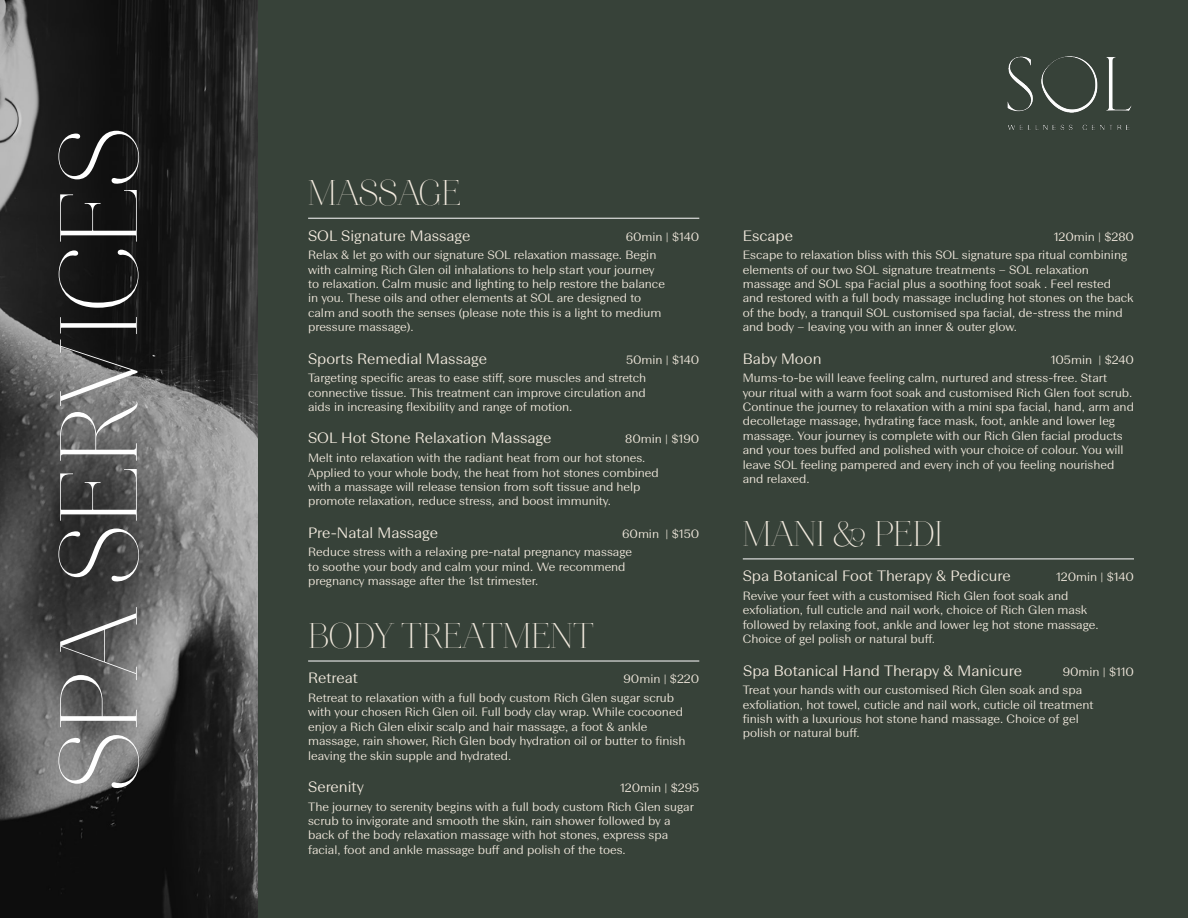
<style>
.page{position:relative;width:1188px;height:918px;background:#374239}
.page>*{position:absolute;margin:0;border:0;box-sizing:border-box;transform-origin:0 0}
.t1{font:110.4px "Aire Roman Pro";color:#fff}
.t2{font:36px "Aire Roman Pro";color:#f2eade}
.t3{font:300 15px "Beausite Fit";color:#f2eade}
.t4{font:300 12px/14.4px "Beausite Fit";color:#f2eade}
</style>
<div class="page">
<img style="left:1007px;top:56px;width:125px;height:74px">
<img style="left:0;top:0;width:257px;height:918px">
<hr style="left:308px;top:218px;width:391px;height:1px;background:#fff">
<hr style="left:308px;top:661px;width:391px;height:1px;background:#fff">
<hr style="left:743px;top:559px;width:391px;height:1px;background:#fff">
<h1 class="t1" style="left:34px;top:791px;width:665px;rotate:-90deg">SPA SERVICES</h1>
<h2 class="t2" style="left:308px;top:172px;width:154px">MASSAGE</h2>
<p class="t3" style="left:308px;top:225px;width:164px">SOL Signature Massage</p>
<p class="t4" style="left:308px;top:226px;width:393px;line-height:18.6px;text-indent:318px">60min | $140<br>Relax &amp; let go with our signature SOL relaxation massage. Begin</p>
<p class="t4" style="left:308px;top:261px;width:358px">with calming Rich Glen oil inhalations to help start your journey to relaxation. Calm music and lighting to help restore the balance in you. These oils and other elements at SOL are designed to calm and sooth the senses (please note this is a light to medium pressure massage).</p>
<p class="t3" style="left:308px;top:348px;width:180px">Sports Remedial Massage</p>
<p class="t4" style="left:308px;top:349px;width:393px;line-height:18.6px;text-indent:318px">50min | $140<br>Targeting specific areas to ease stiff, sore muscles and stretch</p>
<p class="t4" style="left:308px;top:385px;width:339px">connective tissue. This treatment can improve circulation and aids in increasing flexibility and range of motion.</p>
<p class="t3" style="left:308px;top:428px;width:245px">SOL Hot Stone Relaxation Massage</p>
<p class="t4" style="left:308px;top:429px;width:393px;line-height:18.6px;text-indent:317px">80min | $190<br>Melt into relaxation with the radiant heat from our hot stones.</p>
<p class="t4" style="left:308px;top:464px;width:352px">Applied to your whole body, the heat from hot stones combined with a massage will release tension from soft tissue and help promote relaxation, reduce stress, and boost immunity.</p>
<p class="t3" style="left:308px;top:522px;width:132px">Pre-Natal Massage</p>
<p class="t4" style="left:308px;top:523px;width:393px;line-height:18.6px;text-indent:314px">60min | $150<br>Reduce stress with a relaxing pre-natal pregnancy massage</p>
<p class="t4" style="left:308px;top:559px;width:319px">to soothe your body and calm your mind. We recommend pregnancy massage after the 1st trimester.</p>
<h2 class="t2" style="left:308px;top:615px;width:287px">BODY TREATMENT</h2>
<p class="t3" style="left:308px;top:668px;width:51px">Retreat</p>
<p class="t4" style="left:308px;top:669px;width:393px;line-height:18.6px;text-indent:315px">90min | $220<br>Retreat to relaxation with a full body custom Rich Glen sugar scrub</p>
<p class="t4" style="left:308px;top:704px;width:379px">with your chosen Rich Glen oil. Full body clay wrap. While cocooned enjoy a Rich Glen elixir scalp and hair massage, a foot &amp; ankle massage, rain shower, Rich Glen body hydration oil or butter to finish leaving the skin supple and hydrated.</p>
<p class="t3" style="left:308px;top:776px;width:57px">Serenity</p>
<p class="t4" style="left:308px;top:778px;width:393px;line-height:18.6px;text-indent:312px">120min | $295<br>The journey to serenity begins with a full body custom Rich Glen sugar</p>
<p class="t4" style="left:308px;top:813px;width:364px">scrub to invigorate and smooth the skin, rain shower followed by a back of the body relaxation massage with hot stones, express spa facial, foot and ankle massage buff and polish of the toes.</p>
<p class="t3" style="left:743px;top:225px;width:52px">Escape</p>
<p class="t4" style="left:743px;top:226px;width:393px;line-height:18.6px;text-indent:311px">120min | $280<br>Escape to relaxation bliss with this SOL signature spa ritual combining</p>
<p class="t4" style="left:743px;top:261px;width:392px">elements of our two SOL signature treatments – SOL relaxation massage and SOL spa Facial plus a soothing foot soak . Feel rested and restored with a full body massage including hot stones on the back of the body, a tranquil SOL customised spa facial, de-stress the mind and body – leaving you with an inner &amp; outer glow.</p>
<p class="t3" style="left:743px;top:348px;width:80px">Baby Moon</p>
<p class="t4" style="left:743px;top:349px;width:393px;line-height:18.6px;text-indent:308px">105min | $240<br>Mums-to-be will leave feeling calm, nurtured and stress-free. Start</p>
<p class="t4" style="left:743px;top:385px;width:393px">your ritual with a warm foot soak and customised Rich Glen foot scrub.<br>Continue the journey to relaxation with a mini spa facial, hand, arm and decolletage massage, hydrating face mask, foot, ankle and lower leg massage. Your journey is complete with our Rich Glen facial products and your toes buffed and polished with your choice of colour. You will leave SOL feeling pampered and every inch of you feeling nourished and relaxed.</p>
<h2 class="t2" style="left:743px;top:512px;width:202px">MANI &amp; PEDI</h2>
<p class="t3" style="left:743px;top:566px;width:269px">Spa Botanical Foot Therapy &amp; Pedicure</p>
<p class="t4" style="left:743px;top:567px;width:393px;line-height:18.6px;text-indent:313px">120min | $140<br>Revive your feet with a customised Rich Glen foot soak and</p>
<p class="t4" style="left:743px;top:602px;width:357px">exfoliation, full cuticle and nail work, choice of Rich Glen mask followed by relaxing foot, ankle and lower leg hot stone massage.<br>Choice of gel polish or natural buff.</p>
<p class="t3" style="left:743px;top:660px;width:280px">Spa Botanical Hand Therapy &amp; Manicure</p>
<p class="t4" style="left:743px;top:661px;width:393px;line-height:18.6px;text-indent:320px">90min | $110<br>Treat your hands with our customised Rich Glen soak and spa</p>
<p class="t4" style="left:743px;top:696px;width:352px">exfoliation, hot towel, cuticle and nail work, cuticle oil treatment finish with a luxurious hot stone hand massage. Choice of gel polish or natural buff.</p>
</div>
